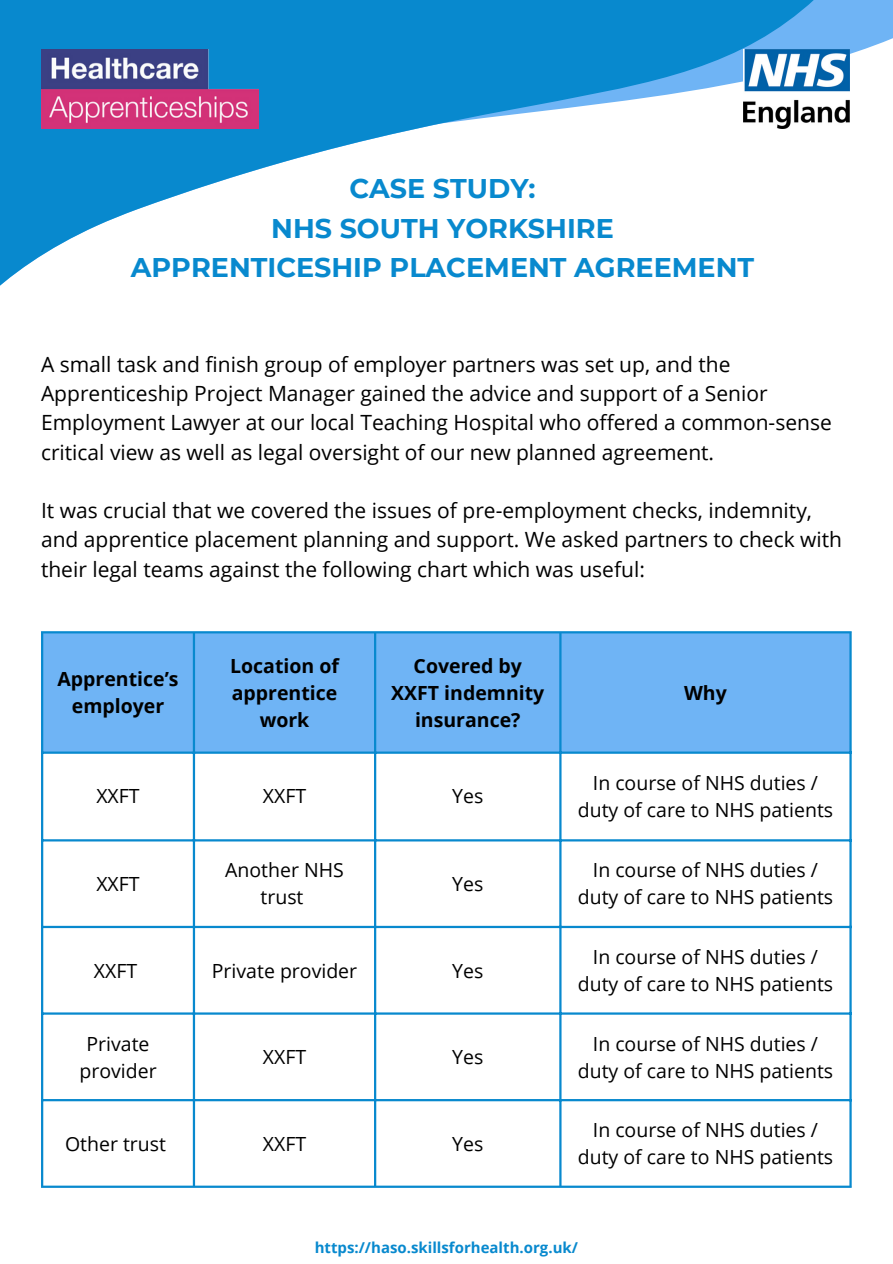
<style>
.page{position:relative;width:893px;height:1264px;background:#fff}
.page>*{position:absolute;margin:0;border:0;box-sizing:border-box;transform-origin:0 0}
.t1{font:700 27px "Montserrat";color:#0889ce}
.t2{font:21px/29.2px "Open Sans";color:#000}
.t3{font:19.5px/27px "Open Sans";color:#000;text-align:center}
.t4{font:700 19.5px/27px "Open Sans";color:#000;text-align:center}
.t5{font:700 15px "Open Sans";color:#0889ce}
</style>
<div class="page">
<div style="left:43px;top:633px;width:806px;height:118px;background:#6fb4f5"></div>
<hr style="left:41px;top:633px;width:2px;height:552px;background:#0889ce">
<hr style="left:193px;top:633px;width:2px;height:552px;background:#0889ce">
<hr style="left:374px;top:633px;width:2px;height:552px;background:#0889ce">
<hr style="left:559px;top:633px;width:2px;height:552px;background:#0889ce">
<hr style="left:849px;top:633px;width:2px;height:552px;background:#0889ce">
<hr style="left:41px;top:631px;width:810px;height:2px;background:#0889ce">
<hr style="left:41px;top:751px;width:810px;height:2px;background:#0889ce">
<hr style="left:41px;top:839px;width:810px;height:2px;background:#0889ce">
<hr style="left:41px;top:925px;width:810px;height:3px;background:#0889ce">
<hr style="left:41px;top:1012px;width:810px;height:2px;background:#0889ce">
<hr style="left:41px;top:1098px;width:810px;height:3px;background:#0889ce">
<hr style="left:41px;top:1185px;width:810px;height:2px;background:#0889ce">
<svg style="left:856px;top:0;width:36px;height:52px;background:#81bdf6"></svg>
<svg style="left:0;top:0;width:856px;height:286px"></svg>
<img style="left:41px;top:50px;width:217px;height:79px">
<img style="left:743px;top:50px;width:106px;height:79px">
<p class="t1" style="left:349px;top:172px;width:188px">CASE STUDY:</p>
<p class="t1" style="left:271px;top:212px;width:344px">NHS SOUTH YORKSHIRE</p>
<p class="t1" style="left:131px;top:251px;width:624px">APPRENTICESHIP PLACEMENT AGREEMENT</p>
<p class="t2" style="left:41px;top:349px;width:792px">A small task and finish group of employer partners was set up, and the Apprenticeship Project Manager gained the advice and support of a Senior Employment Lawyer at our local Teaching Hospital who offered a common-sense critical view as well as legal oversight of our new planned agreement.</p>
<p class="t2" style="left:41px;top:495px;width:802px">It was crucial that we covered the issues of pre-employment checks, indemnity, and apprentice placement planning and support. We asked partners to check with their legal teams against the following chart which was useful:</p>
<p class="t4" style="left:57px;top:665px;width:123px">Apprentice’s employer</p>
<p class="t4" style="left:230px;top:651px;width:110px">Location of apprentice work</p>
<p class="t4" style="left:391px;top:651px;width:154px">Covered by<br>XXFT indemnity insurance?</p>
<p class="t3" style="left:96px;top:782px;width:45px">XXFT</p>
<p class="t3" style="left:263px;top:782px;width:45px">XXFT</p>
<p class="t3" style="left:452px;top:782px;width:33px">Yes</p>
<p class="t3" style="left:96px;top:869px;width:45px">XXFT</p>
<p class="t3" style="left:225px;top:856px;width:120px">Another NHS trust</p>
<p class="t3" style="left:452px;top:869px;width:33px">Yes</p>
<p class="t3" style="left:94px;top:956px;width:45px">XXFT</p>
<p class="t3" style="left:212px;top:956px;width:147px">Private provider</p>
<p class="t3" style="left:452px;top:956px;width:33px">Yes</p>
<p class="t3" style="left:79px;top:1029px;width:79px">Private provider</p>
<p class="t3" style="left:263px;top:1043px;width:45px">XXFT</p>
<p class="t3" style="left:452px;top:1043px;width:33px">Yes</p>
<p class="t3" style="left:65px;top:1129px;width:102px">Other trust</p>
<p class="t3" style="left:263px;top:1129px;width:45px">XXFT</p>
<p class="t3" style="left:452px;top:1129px;width:33px">Yes</p>
<p class="t4" style="left:684px;top:678px;width:44px">Why</p>
<p class="t3" style="left:577px;top:768px;width:257px">In course of NHS duties / duty of care to NHS patients</p>
<p class="t3" style="left:577px;top:856px;width:257px">In course of NHS duties / duty of care to NHS patients</p>
<p class="t3" style="left:577px;top:943px;width:257px">In course of NHS duties / duty of care to NHS patients</p>
<p class="t3" style="left:577px;top:1029px;width:257px">In course of NHS duties / duty of care to NHS patients</p>
<p class="t3" style="left:577px;top:1116px;width:257px">In course of NHS duties / duty of care to NHS patients</p>
<p class="t5" style="left:314px;top:1237px;width:265px">https://haso.skillsforhealth.org.uk/</p>
</div>
